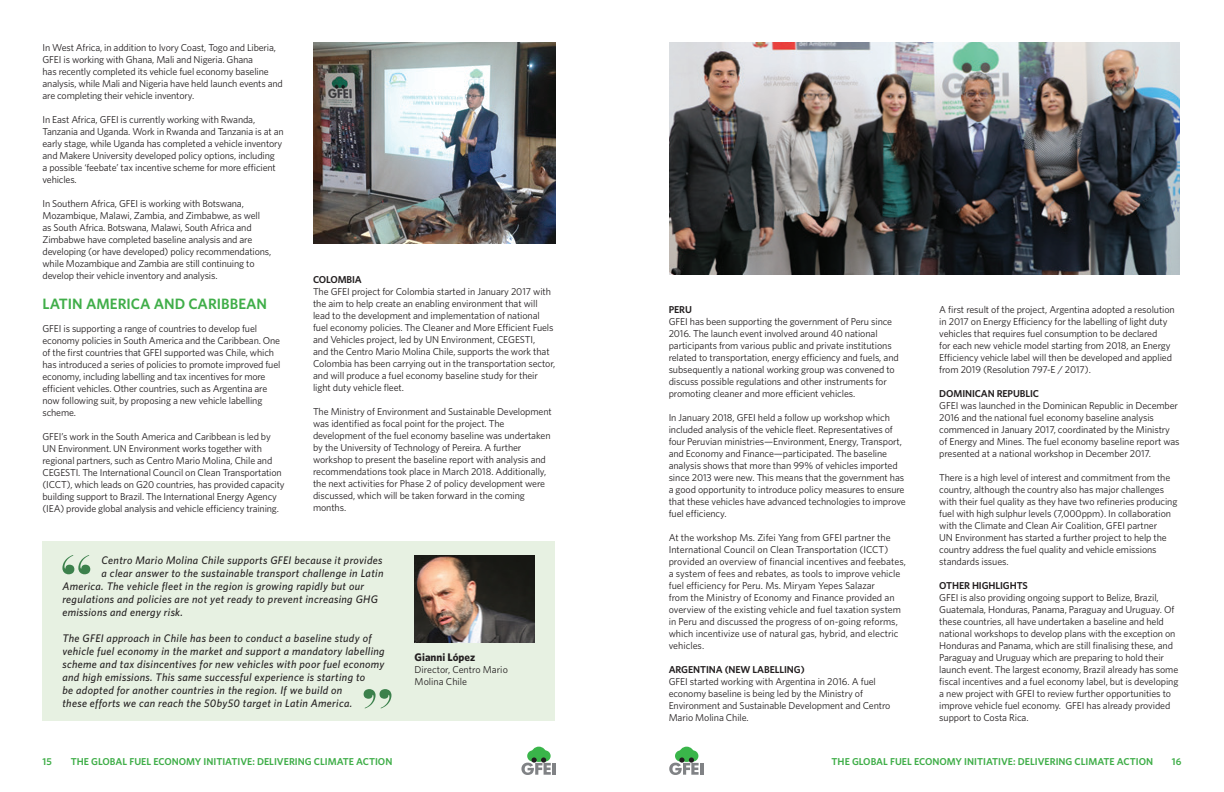
<style>
.page{position:relative;width:1224px;height:792px;background:#fff}
.page>*{position:absolute;margin:0;border:0;box-sizing:border-box;transform-origin:0 0}
.t1{font:600 15px "Whitney";color:#40ae49}
.t2{font:italic 500 11px/13px "Whitney";letter-spacing:.03em;color:#231f20}
.t3{font:700 11px "Whitney";color:#231f20}
.t4{font:10px/12px "Whitney";letter-spacing:-.01em;color:#231f20}
.t5{font:600 10px "Whitney";color:#40ae49}
.t6{font:600 10px "Whitney";letter-spacing:-.01em;color:#231f20}
</style>
<div class="page">
<hr style="left:552px;top:763px;width:4px;height:12px;background:#808285">
<div style="left:531px;top:747px;width:15px;height:15px;background:#3ab54a;border-radius:50%"></div>
<div style="left:539px;top:750px;width:12px;height:12px;background:#3ab54a;border-radius:50%"></div>
<div style="left:527px;top:750px;width:11px;height:12px;background:#3ab54a;border-radius:50%"></div>
<svg style="left:521px;top:757px;width:30px;height:18px"></svg>
<div style="left:679px;top:747px;width:15px;height:15px;background:#3ab54a;border-radius:50%"></div>
<div style="left:687px;top:750px;width:11px;height:12px;background:#3ab54a;border-radius:50%"></div>
<div style="left:675px;top:750px;width:11px;height:12px;background:#3ab54a;border-radius:50%"></div>
<svg style="left:669px;top:757px;width:34px;height:18px"></svg>
<img style="left:313px;top:43px;width:242px;height:201px">
<img style="left:670px;top:43px;width:510px;height:232px">
<div style="left:43px;top:541px;width:512px;height:180px;background:#e7f1e2"></div>
<img style="left:415px;top:556px;width:119px;height:87px">
<svg style="left:62px;top:555px;width:28px;height:19px"></svg>
<svg style="left:364px;top:689px;width:27px;height:19px"></svg>
<p class="t4" style="left:43px;top:41px;width:242px">In West Africa, in addition to Ivory Coast, Togo and Liberia, GFEI is working with Ghana, Mali and Nigeria. Ghana<br>has recently completed its vehicle fuel economy baseline analysis, while Mali and Nigeria have held launch events and are completing their vehicle inventory.</p>
<p class="t4" style="left:43px;top:113px;width:243px">In East Africa, GFEI is currently working with Rwanda, Tanzania and Uganda. Work in Rwanda and Tanzania is at an early stage, while Uganda has completed a vehicle inventory and Makere University developed policy options, including<br>a possible ‘feebate’ tax incentive scheme for more efficient vehicles.</p>
<p class="t4" style="left:43px;top:197px;width:230px">In Southern Africa, GFEI is working with Botswana, Mozambique, Malawi, Zambia, and Zimbabwe, as well as South Africa. Botswana, Malawi, South Africa and Zimbabwe have completed baseline analysis and are developing (or have developed) policy recommendations, while Mozambique and Zambia are still continuing to develop their vehicle inventory and analysis.</p>
<h1 class="t1" style="left:43px;top:293px;width:226px">LATIN AMERICA AND CARIBBEAN</h1>
<p class="t4" style="left:43px;top:322px;width:239px">GFEI is supporting a range of countries to develop fuel economy policies in South America and the Caribbean. One of the first countries that GFEI supported was Chile, which has introduced a series of policies to promote improved fuel economy, including labelling and tax incentives for more efficient vehicles. Other countries, such as Argentina are now following suit, by proposing a new vehicle labelling scheme.</p>
<p class="t4" style="left:43px;top:430px;width:244px">GFEI’s work in the South America and Caribbean is led by UN Environment. UN Environment works together with regional partners, such as Centro Mario Molina, Chile and CEGESTI. The International Council on Clean Transportation (ICCT), which leads on G20 countries, has provided capacity building support to Brazil. The International Energy Agency (IEA) provide global analysis and vehicle efficiency training.</p>
<p class="t6" style="left:313px;top:273px;width:50px">COLOMBIA</p>
<p class="t4" style="left:313px;top:286px;width:244px">The GFEI project for Colombia started in January 2017 with the aim to help create an enabling environment that will lead to the development and implementation of national fuel economy policies. The Cleaner and More Efficient Fuels and Vehicles project, led by UN Environment, CEGESTI,<br>and the Centro Mario Molina Chile, supports the work that Colombia has been carrying out in the transportation sector, and will produce a fuel economy baseline study for their light duty vehicle fleet.</p>
<p class="t4" style="left:313px;top:406px;width:240px">The Ministry of Environment and Sustainable Development was identified as focal point for the project. The development of the fuel economy baseline was undertaken by the University of Technology of Pereira. A further workshop to present the baseline report with analysis and recommendations took place in March 2018. Additionally, the next activities for Phase 2 of policy development were discussed, which will be taken forward in the coming months.</p>
<p class="t2" style="left:102px;top:554px;width:282px">Centro Mario Molina Chile supports GFEI because it provides</p>
<p class="t2" style="left:102px;top:567px;width:283px">a clear answer to the sustainable transport challenge in Latin</p>
<p class="t2" style="left:62px;top:580px;width:303px">America. The vehicle fleet in the region is growing rapidly but our</p>
<p class="t2" style="left:62px;top:593px;width:317px">regulations and policies are not yet ready to prevent increasing GHG</p>
<p class="t2" style="left:62px;top:606px;width:122px">emissions and energy risk.</p>
<p class="t2" style="left:62px;top:632px;width:324px">The GFEI approach in Chile has been to conduct a baseline study of vehicle fuel economy in the market and support a mandatory labelling scheme and tax disincentives for new vehicles with poor fuel economy and high emissions. This same successful experience is starting to<br>be adopted for another countries in the region. If we build on<br>these efforts we can reach the 50by50 target in Latin America.</p>
<p class="t3" style="left:415px;top:650px;width:62px">Gianni López</p>
<p class="t4" style="left:415px;top:663px;width:95px">Director, Centro Mario<br>Molina Chile</p>
<p class="t6" style="left:669px;top:303px;width:25px">PERU</p>
<p class="t4" style="left:669px;top:315px;width:232px">GFEI has been supporting the government of Peru since 2016. The launch event involved around 40 national participants from various public and private institutions related to transportation, energy efficiency and fuels, and subsequently a national working group was convened to discuss possible regulations and other instruments for promoting cleaner and more efficient vehicles.</p>
<p class="t4" style="left:669px;top:411px;width:239px">In January 2018, GFEI held a follow up workshop which included analysis of the vehicle fleet. Representatives of four Peruvian ministries—Environment, Energy, Transport, and Economy and Finance—participated. The baseline analysis shows that more than 99% of vehicles imported since 2013 were new. This means that the government has a good opportunity to introduce policy measures to ensure that these vehicles have advanced technologies to improve fuel efficiency.</p>
<p class="t4" style="left:669px;top:531px;width:239px">At the workshop Ms. Zifei Yang from GFEI partner the International Council on Clean Transportation (ICCT) provided an overview of financial incentives and feebates, a system of fees and rebates, as tools to improve vehicle fuel efficiency for Peru. Ms. Miryam Yepes Salazar<br>from the Ministry of Economy and Finance provided an overview of the existing vehicle and fuel taxation system in Peru and discussed the progress of on-going reforms, which incentivize use of natural gas, hybrid, and electric vehicles.</p>
<p class="t6" style="left:669px;top:663px;width:137px">ARGENTINA (NEW LABELLING)</p>
<p class="t4" style="left:669px;top:675px;width:223px">GFEI started working with Argentina in 2016. A fuel economy baseline is being led by the Ministry of Environment and Sustainable Development and Centro Mario Molina Chile.</p>
<p class="t4" style="left:939px;top:303px;width:237px">A first result of the project, Argentina adopted a resolution in 2017 on Energy Efficiency for the labelling of light duty vehicles that requires fuel consumption to be declared<br>for each new vehicle model starting from 2018, an Energy Efficiency vehicle label will then be developed and applied from 2019 (Resolution 797-E / 2017).</p>
<p class="t6" style="left:939px;top:387px;width:101px">DOMINICAN REPUBLIC</p>
<p class="t4" style="left:939px;top:399px;width:242px">GFEI was launched in the Dominican Republic in December 2016 and the national fuel economy baseline analysis commenced in January 2017, coordinated by the Ministry of Energy and Mines. The fuel economy baseline report was presented at a national workshop in December 2017.</p>
<p class="t4" style="left:939px;top:471px;width:240px">There is a high level of interest and commitment from the country, although the country also has major challenges with their fuel quality as they have two refineries producing fuel with high sulphur levels (7,000ppm). In collaboration with the Climate and Clean Air Coalition, GFEI partner<br>UN Environment has started a further project to help the country address the fuel quality and vehicle emissions standards issues.</p>
<p class="t6" style="left:939px;top:579px;width:90px">OTHER HIGHLIGHTS</p>
<p class="t4" style="left:939px;top:591px;width:241px">GFEI is also providing ongoing support to Belize, Brazil, Guatemala, Honduras, Panama, Paraguay and Uruguay. Of these countries, all have undertaken a baseline and held national workshops to develop plans with the exception on Honduras and Panama, which are still finalising these, and Paraguay and Uruguay which are preparing to hold their launch event. The largest economy, Brazil already has some fiscal incentives and a fuel economy label, but is developing a new project with GFEI to review further opportunities to improve vehicle fuel economy. GFEI has already provided support to Costa Rica.</p>
<p class="t5" style="left:43px;top:754px;width:11px">15</p>
<p class="t5" style="left:71px;top:754px;width:323px">THE GLOBAL FUEL ECONOMY INITIATIVE: DELIVERING CLIMATE ACTION</p>
<p class="t5" style="left:832px;top:754px;width:323px">THE GLOBAL FUEL ECONOMY INITIATIVE: DELIVERING CLIMATE ACTION</p>
<p class="t5" style="left:1172px;top:754px;width:11px">16</p>
</div>
